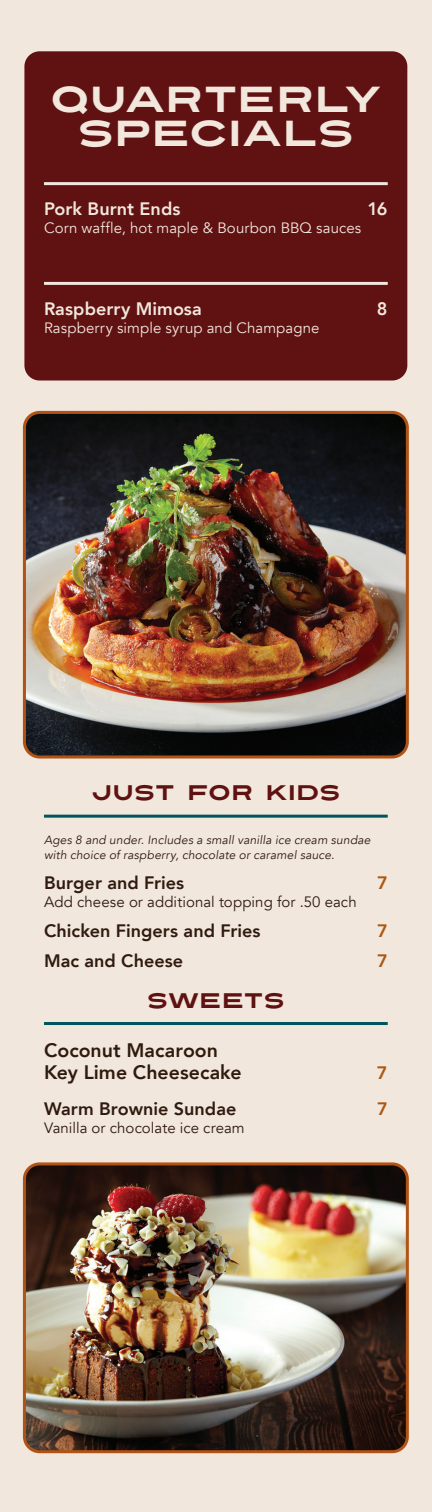
<style>
.page{position:relative;width:432px;height:1512px;background:#f1e7dd}
.page>*{position:absolute;margin:0;border:0;box-sizing:border-box;transform-origin:0 0}
.t1{font:36px/34.5px "Turnpike";letter-spacing:-.01em;color:#f1e7dd;text-align:center}
.t2{font:21px "Turnpike";letter-spacing:-.005em;color:#601111}
.t3{font:800 19.5px/22.5px "Avenir";color:#301a0e}
.t4{font:800 18px "Avenir";color:#301a0e}
.t5{font:800 18px "Avenir";letter-spacing:.005em;color:#f1e7dd}
.t6{font:800 18px "Avenir";color:#ab5813}
.t7{font:15px "Avenir";letter-spacing:.005em;color:#f1e7dd}
.t8{font:15px "Avenir";letter-spacing:.005em;color:#301a0e}
.t9{font:italic 12px/14.4px "Avenir";letter-spacing:.015em;color:#301a0e}
</style>
<div class="page">
<img style="left:24px;top:412px;width:381px;height:343px">
<div style="left:23px;top:411px;width:386px;height:348px;border:3px solid #b15315;border-radius:15px"></div>
<img style="left:24px;top:1166px;width:381px;height:286px">
<div style="left:23px;top:1162px;width:386px;height:291px;border:3px solid #b15315;border-radius:15px"></div>
<div style="left:24px;top:51px;width:383px;height:330px;background:#601111;border-radius:15px"></div>
<hr style="left:44px;top:182px;width:344px;height:3px;background:#f1e7dd">
<hr style="left:44px;top:282px;width:344px;height:3px;background:#f1e7dd">
<hr style="left:44px;top:815px;width:344px;height:3px;background:#00545e">
<hr style="left:44px;top:1022px;width:344px;height:3px;background:#00545e">
<p class="t1" style="left:50px;top:81px;width:333px">QUARTERLY<br>SPECIALS</p>
<p class="t5" style="left:44px;top:195px;width:138px">Pork Burnt Ends</p>
<p class="t5" style="left:367px;top:195px;width:22px">16</p>
<p class="t7" style="left:44px;top:219px;width:319px">Corn waffle, hot maple &amp; Bourbon BBQ sauces</p>
<p class="t5" style="left:44px;top:295px;width:159px">Raspberry Mimosa</p>
<p class="t5" style="left:377px;top:295px;width:12px">8</p>
<p class="t7" style="left:44px;top:319px;width:277px">Raspberry simple syrup and Champagne</p>
<p class="t2" style="left:91px;top:778px;width:250px">JUST FOR KIDS</p>
<p class="t9" style="left:44px;top:833px;width:328px">Ages 8 and under. Includes a small vanilla ice cream sundae with choice of raspberry, chocolate or caramel sauce.</p>
<p class="t4" style="left:44px;top:868px;width:142px">Burger and Fries</p>
<p class="t6" style="left:377px;top:868px;width:12px">7</p>
<p class="t8" style="left:44px;top:892px;width:314px">Add cheese or additional topping for .50 each</p>
<p class="t4" style="left:44px;top:916px;width:218px">Chicken Fingers and Fries</p>
<p class="t6" style="left:377px;top:916px;width:12px">7</p>
<p class="t4" style="left:44px;top:946px;width:141px">Mac and Cheese</p>
<p class="t6" style="left:377px;top:946px;width:12px">7</p>
<p class="t2" style="left:147px;top:985px;width:139px">SWEETS</p>
<p class="t3" style="left:44px;top:1039px;width:199px">Coconut Macaroon<br>Key Lime Cheesecake</p>
<p class="t6" style="left:377px;top:1058px;width:12px">7</p>
<p class="t4" style="left:44px;top:1095px;width:194px">Warm Brownie Sundae</p>
<p class="t6" style="left:377px;top:1095px;width:12px">7</p>
<p class="t8" style="left:44px;top:1119px;width:202px">Vanilla or chocolate ice cream</p>
</div>
